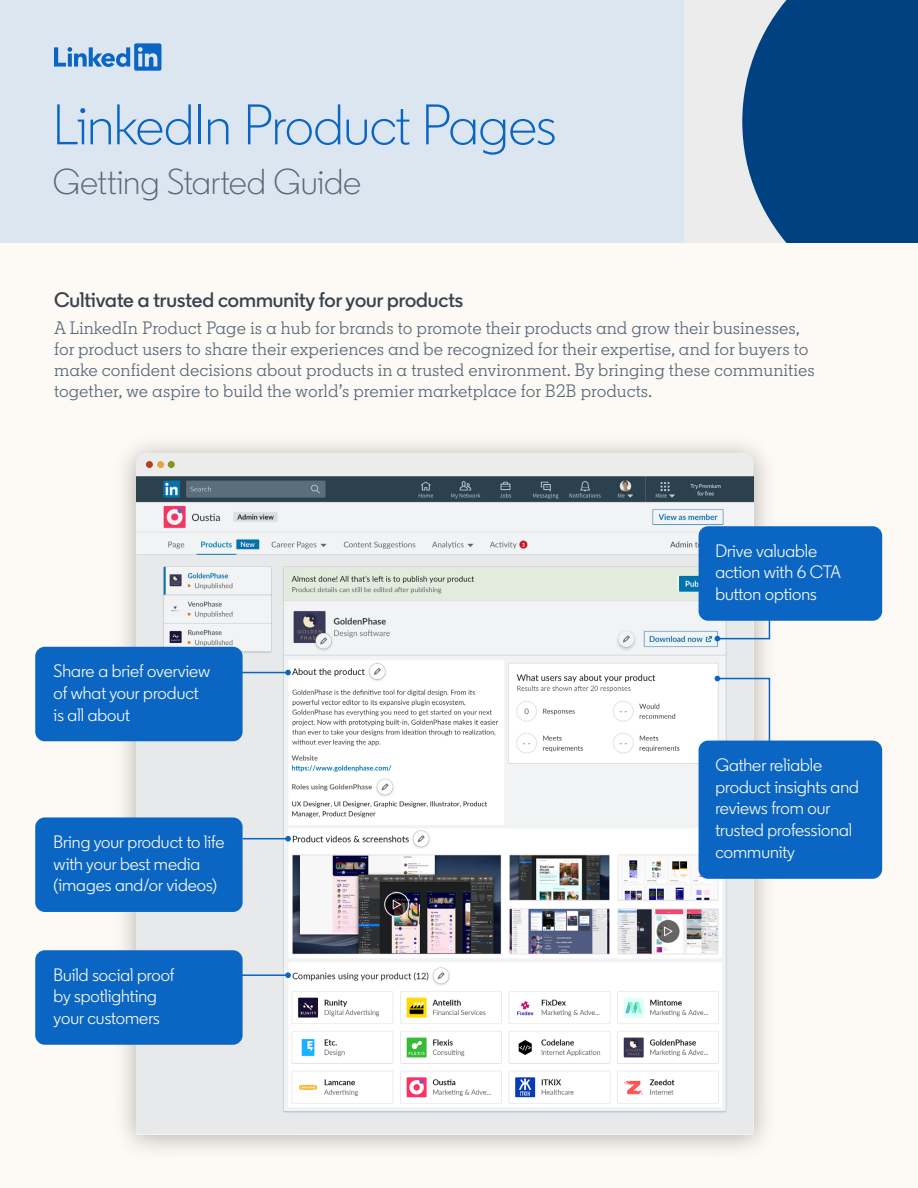
<style>
.page{position:relative;width:918px;height:1188px;background:#fdfaf5}
.page>*{position:absolute;margin:0;border:0;box-sizing:border-box;transform-origin:0 0}
.t1{font:300 57px "Community";letter-spacing:-.01em;color:#0a66c2}
.t2{font:300 36px "Community";letter-spacing:-.005em;color:#56687a}
.t3{font:600 21px "Community";color:#38434f}
.t4{font:18px/21px "Community Slab";color:#56687a}
.t5{font:18px/21.6px "Community";color:#fdfaf5}
</style>
<div class="page">
<div style="left:0;top:0;width:918px;height:243px;background:#ececec"></div>
<svg style="left:742px;top:0;width:176px;height:243px;background:#134f8a"></svg>
<div style="left:0;top:0;width:683px;height:243px;background:#dce6f1"></div>
<svg style="left:136px;top:476px;width:618px;height:658px"></svg>
<div style="left:136px;top:453px;width:618px;height:23px;background:#ececec"></div>
<div style="left:146px;top:461px;width:7px;height:7px;background:#b24020;border-radius:50%"></div>
<div style="left:157px;top:461px;width:7px;height:7px;background:#e7a33e;border-radius:50%"></div>
<div style="left:168px;top:461px;width:7px;height:7px;background:#83941f;border-radius:50%"></div>
<div style="left:35px;top:647px;width:208px;height:94px;background:#0a66c2;border-radius:10px"></div>
<div style="left:699px;top:526px;width:183px;height:95px;background:#0a66c2;border-radius:10px"></div>
<div style="left:35px;top:817px;width:208px;height:95px;background:#0a66c2;border-radius:10px"></div>
<div style="left:35px;top:950px;width:208px;height:95px;background:#0a66c2;border-radius:10px"></div>
<div style="left:699px;top:741px;width:183px;height:138px;background:#0a66c2;border-radius:10px"></div>
<hr style="left:234px;top:672px;width:54px;height:1px;background:#0a66c2">
<svg style="left:285px;top:670px;width:6px;height:5px"></svg>
<hr style="left:243px;top:838px;width:45px;height:1px;background:#0a66c2">
<svg style="left:285px;top:836px;width:6px;height:6px"></svg>
<hr style="left:225px;top:974px;width:63px;height:2px;background:#0a66c2">
<svg style="left:285px;top:972px;width:6px;height:6px"></svg>
<svg style="left:715px;top:620px;width:56px;height:21px"></svg>
<svg style="left:715px;top:676px;width:56px;height:65px"></svg>
<svg style="left:54px;top:43px;width:107px;height:28px"></svg>
<h1 class="t1" style="left:53px;top:90px;width:505px">LinkedIn Product Pages</h1>
<h2 class="t2" style="left:53px;top:160px;width:310px">Getting Started Guide</h2>
<p class="t3" style="left:54px;top:286px;width:411px">Cultivate a trusted community for your products</p>
<p class="t4" style="left:54px;top:318px;width:762px">A LinkedIn Product Page is a hub for brands to promote their products and grow their businesses, for product users to share their experiences and be recognized for their expertise, and for buyers to make confident decisions about products in a trusted environment. By bringing these communities together, we aspire to build the world’s premier marketplace for B2B products.</p>
<p class="t5" style="left:54px;top:660px;width:158px">Share a brief overview of what your product is all about</p>
<p class="t5" style="left:54px;top:831px;width:172px">Bring your product to life with your best media (images and/or videos)</p>
<p class="t5" style="left:54px;top:964px;width:122px">Build social proof by spotlighting your customers</p>
<p class="t5" style="left:715px;top:540px;width:127px">Drive valuable action with 6 CTA button options</p>
<p class="t5" style="left:715px;top:754px;width:145px">Gather reliable product insights and reviews from our trusted professional community</p>
</div>
